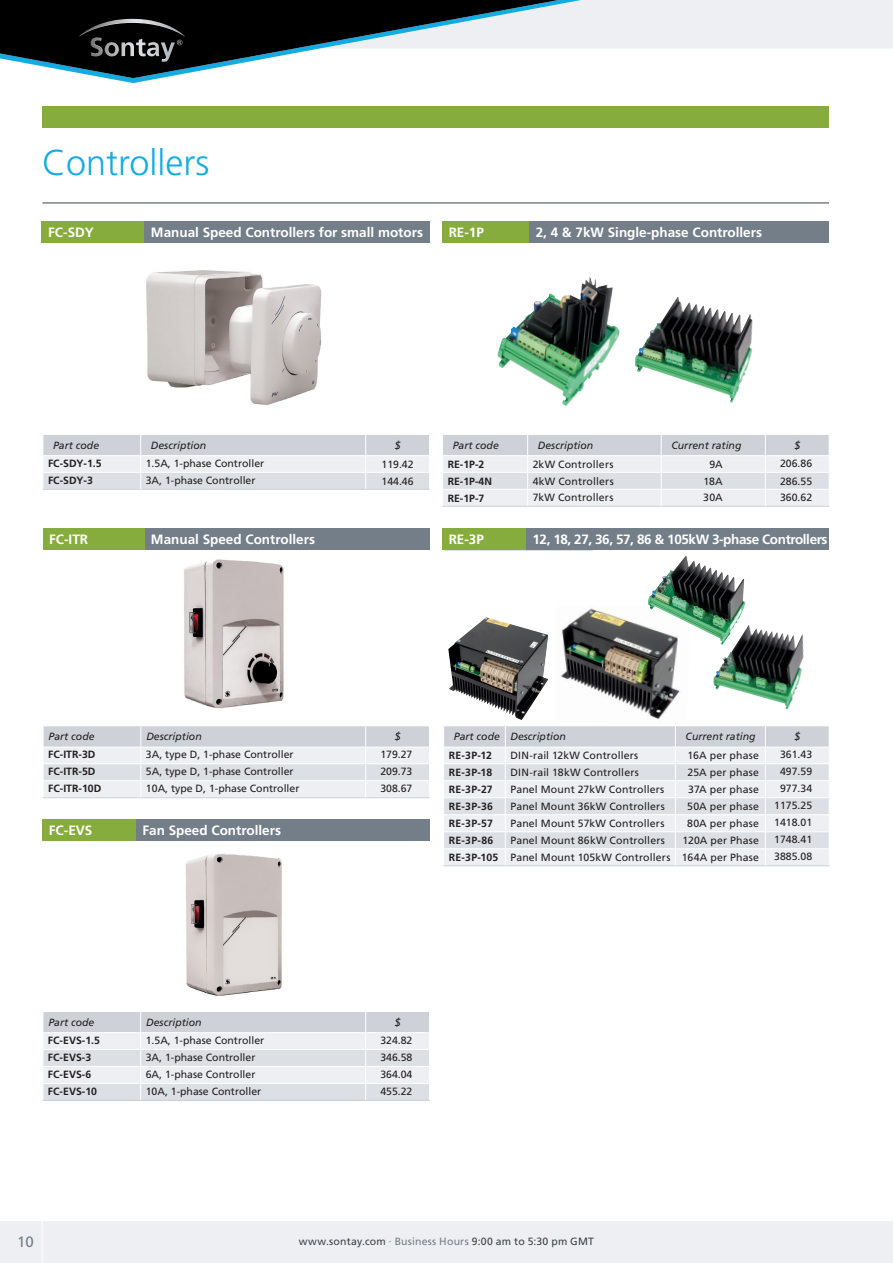
<style>
.page{position:relative;width:893px;height:1263px;background:#fff}
.page>*{position:absolute;margin:0;border:0;box-sizing:border-box;transform-origin:0 0}
.t1{font:300 36px "Frutiger LT Std";color:#14abe3}
.t2{font:15px "Frutiger LT Std";color:#737e89}
.t3{font:700 13.5px "Frutiger LT Std";color:#fff}
.t4{font:700 13.5px "Frutiger LT Std";letter-spacing:-.03em;color:#fff}
.t5{font:10.5px "Frutiger LT Std";letter-spacing:.005em;color:#231f20}
.t6{font:700 10.5px "Frutiger LT Std";color:#231f20}
.t7{font:italic 10.5px "Frutiger LT Std";color:#231f20}
.t8{font:10.5px "Frutiger LT Std";letter-spacing:.02em;color:#3d434b}
.t9{font:10.5px "Frutiger LT Std";letter-spacing:.025em;color:#231f20}
.s1{font-weight:700}
.s2{font-weight:300}
.s3{color:#737e89}
</style>
<div class="page">
<div style="left:650px;top:0;width:243px;height:49px;background:#edeff2"></div>
<svg style="left:106px;top:0;width:544px;height:83px"></svg>
<svg style="left:0;top:0;width:628px;height:78px"></svg>
<img style="left:79px;top:19px;width:106px;height:40px">
<div style="left:0;top:1221px;width:893px;height:42px;background:#edeff2"></div>
<hr style="left:42px;top:1212px;width:1px;height:51px;background:#fff">
<div style="left:42px;top:221px;width:119px;height:21px;background:#87ac3e"></div>
<div style="left:145px;top:221px;width:285px;height:21px;background:#737e89"></div>
<div style="left:442px;top:221px;width:149px;height:21px;background:#87ac3e"></div>
<svg style="left:443px;top:435px;width:386px;height:71px;background:#e1e4e8"></svg>
<hr style="left:765px;top:489px;width:65px;height:1px;background:#fff">
<hr style="left:442px;top:506px;width:86px;height:1px;background:#ced2d8">
<hr style="left:528px;top:506px;width:133px;height:1px;background:#ced2d8">
<hr style="left:661px;top:506px;width:104px;height:1px;background:#ced2d8">
<hr style="left:765px;top:506px;width:65px;height:1px;background:#ced2d8">
<div style="left:529px;top:221px;width:300px;height:21px;background:#737e89"></div>
<hr style="left:42px;top:203px;width:787px;height:1px;background:#3d434b">
<div style="left:43px;top:106px;width:786px;height:22px;background:#87ac3e"></div>
<svg style="left:444px;top:726px;width:385px;height:139px;background:#e3e6ea"></svg>
<hr style="left:443px;top:865px;width:62px;height:1px;background:#ced2d8">
<hr style="left:505px;top:865px;width:170px;height:1px;background:#ced2d8">
<hr style="left:675px;top:865px;width:90px;height:1px;background:#ced2d8">
<hr style="left:765px;top:865px;width:65px;height:1px;background:#ced2d8">
<hr style="left:443px;top:848px;width:62px;height:1px;background:#fff">
<hr style="left:505px;top:848px;width:170px;height:1px;background:#fff">
<hr style="left:675px;top:848px;width:90px;height:1px;background:#fff">
<hr style="left:765px;top:848px;width:65px;height:1px;background:#fff">
<hr style="left:443px;top:780px;width:62px;height:1px;background:#fff">
<hr style="left:505px;top:780px;width:170px;height:1px;background:#fff">
<div style="left:442px;top:528px;width:149px;height:22px;background:#87ac3e"></div>
<div style="left:526px;top:528px;width:303px;height:22px;background:#737e89"></div>
<img style="left:146px;top:270px;width:176px;height:135px">
<div style="left:43px;top:528px;width:149px;height:22px;background:#87ac3e"></div>
<svg style="left:43px;top:726px;width:387px;height:72px;background:#e1e4e8"></svg>
<div style="left:145px;top:528px;width:284px;height:22px;background:#737e89"></div>
<img style="left:184px;top:559px;width:100px;height:150px">
<div style="left:43px;top:820px;width:148px;height:21px;background:#87ac3e"></div>
<hr style="left:43px;top:1100px;width:98px;height:1px;background:#ccced2">
<hr style="left:141px;top:1100px;width:225px;height:1px;background:#ccced2">
<hr style="left:366px;top:1100px;width:64px;height:1px;background:#ced2d8">
<svg style="left:43px;top:1012px;width:386px;height:88px;background:#e0e3e8"></svg>
<div style="left:136px;top:820px;width:294px;height:21px;background:#737e89"></div>
<img style="left:185px;top:853px;width:97px;height:143px">
<hr style="left:43px;top:489px;width:98px;height:1px;background:#ced2d8">
<hr style="left:141px;top:489px;width:225px;height:1px;background:#ced2d8">
<hr style="left:366px;top:489px;width:64px;height:1px;background:#ced2d8">
<svg style="left:43px;top:435px;width:386px;height:54px;background:#dde0e5"></svg>
<img style="left:561px;top:608px;width:119px;height:112px">
<img style="left:448px;top:617px;width:100px;height:103px">
<img style="left:713px;top:625px;width:91px;height:85px">
<img style="left:648px;top:556px;width:98px;height:89px">
<img style="left:497px;top:277px;width:123px;height:129px">
<img style="left:635px;top:297px;width:118px;height:106px">
<h1 class="t1" style="left:42px;top:142px;width:169px">Controllers</h1>
<p class="t3" style="left:48px;top:224px;width:47px">FC-SDY</p>
<p class="t3" style="left:151px;top:224px;width:274px">Manual Speed Controllers for small motors</p>
<p class="t3" style="left:449px;top:224px;width:37px">RE-1P</p>
<p class="t3" style="left:536px;top:224px;width:228px">2, 4 &amp; 7kW Single-phase Controllers</p>
<p class="t7" style="left:53px;top:439px;width:48px">Part code</p>
<p class="t7" style="left:151px;top:439px;width:57px">Description</p>
<p class="t7" style="left:395px;top:439px;width:7px">$</p>
<p class="t6" style="left:48px;top:457px;width:55px">FC-SDY-1.5</p>
<p class="t5" style="left:146px;top:457px;width:120px">1.5A, 1-phase Controller</p>
<p class="t5" style="left:382px;top:458px;width:34px">119.42</p>
<p class="t6" style="left:48px;top:474px;width:46px">FC-SDY-3</p>
<p class="t5" style="left:146px;top:474px;width:111px">3A, 1-phase Controller</p>
<p class="t5" style="left:382px;top:475px;width:34px">144.46</p>
<p class="t7" style="left:453px;top:439px;width:48px">Part code</p>
<p class="t7" style="left:538px;top:439px;width:57px">Description</p>
<p class="t7" style="left:671px;top:439px;width:72px">Current rating</p>
<p class="t7" style="left:794px;top:439px;width:7px">$</p>
<p class="t6" style="left:448px;top:458px;width:38px">RE-1P-2</p>
<p class="t5" style="left:533px;top:458px;width:82px">2kW Controllers</p>
<p class="t5" style="left:709px;top:458px;width:15px">9A</p>
<p class="t5" style="left:780px;top:457px;width:34px">206.86</p>
<p class="t6" style="left:448px;top:475px;width:46px">RE-1P-4N</p>
<p class="t5" style="left:533px;top:475px;width:83px">4kW Controllers</p>
<p class="t5" style="left:703px;top:475px;width:21px">18A</p>
<p class="t5" style="left:780px;top:475px;width:34px">286.55</p>
<p class="t6" style="left:448px;top:492px;width:38px">RE-1P-7</p>
<p class="t5" style="left:533px;top:491px;width:82px">7kW Controllers</p>
<p class="t5" style="left:703px;top:491px;width:21px">30A</p>
<p class="t5" style="left:780px;top:491px;width:34px">360.62</p>
<p class="t3" style="left:49px;top:531px;width:41px">FC-ITR</p>
<p class="t3" style="left:449px;top:531px;width:37px">RE-3P</p>
<p class="t4" style="left:532px;top:531px;width:297px">12, 18, 27, 36, 57, 86 &amp; 105kW 3-phase Controllers</p>
<p class="t3" style="left:151px;top:531px;width:166px">Manual Speed Controllers</p>
<p class="t7" style="left:49px;top:731px;width:48px">Part code</p>
<p class="t7" style="left:146px;top:731px;width:57px">Description</p>
<p class="t7" style="left:395px;top:731px;width:7px">$</p>
<p class="t6" style="left:48px;top:748px;width:49px">FC-ITR-3D</p>
<p class="t5" style="left:146px;top:748px;width:149px">3A, type D, 1-phase Controller</p>
<p class="t5" style="left:380px;top:748px;width:34px">179.27</p>
<p class="t6" style="left:48px;top:765px;width:49px">FC-ITR-5D</p>
<p class="t5" style="left:146px;top:765px;width:149px">5A, type D, 1-phase Controller</p>
<p class="t5" style="left:380px;top:765px;width:34px">209.73</p>
<p class="t6" style="left:48px;top:782px;width:55px">FC-ITR-10D</p>
<p class="t5" style="left:146px;top:782px;width:155px">10A, type D, 1-phase Controller</p>
<p class="t5" style="left:380px;top:782px;width:34px">308.67</p>
<p class="t3" style="left:49px;top:823px;width:45px">FC-EVS</p>
<p class="t3" style="left:142px;top:823px;width:140px">Fan Speed Controllers</p>
<p class="t7" style="left:454px;top:731px;width:113px">Part code Description</p>
<p class="t7" style="left:686px;top:731px;width:72px">Current rating</p>
<p class="t7" style="left:794px;top:731px;width:7px">$</p>
<p class="t6" style="left:449px;top:749px;width:45px">RE-3P-12</p>
<p class="t5" style="left:510px;top:749px;width:129px">DIN-rail 12kW Controllers</p>
<p class="t5" style="left:688px;top:749px;width:73px">16A per phase</p>
<p class="t5" style="left:780px;top:748px;width:34px">361.43</p>
<p class="t6" style="left:449px;top:766px;width:45px">RE-3P-18</p>
<p class="t5" style="left:510px;top:766px;width:130px">DIN-rail 18kW Controllers</p>
<p class="t5" style="left:687px;top:766px;width:73px">25A per phase</p>
<p class="t5" style="left:780px;top:765px;width:34px">497.59</p>
<p class="t6" style="left:449px;top:783px;width:45px">RE-3P-27</p>
<p class="t5" style="left:510px;top:783px;width:155px">Panel Mount 27kW Controllers</p>
<p class="t5" style="left:688px;top:783px;width:72px">37A per phase</p>
<p class="t5" style="left:780px;top:782px;width:34px">977.34</p>
<p class="t6" style="left:449px;top:800px;width:46px">RE-3P-36</p>
<p class="t5" style="left:510px;top:800px;width:156px">Panel Mount 36kW Controllers</p>
<p class="t9" style="left:687px;top:800px;width:73px">50A per phase</p>
<p class="t5" style="left:774px;top:799px;width:39px">1175.25</p>
<p class="t6" style="left:449px;top:817px;width:46px">RE-3P-57</p>
<p class="t5" style="left:510px;top:817px;width:156px">Panel Mount 57kW Controllers</p>
<p class="t9" style="left:687px;top:817px;width:73px">80A per phase</p>
<p class="t5" style="left:774px;top:816px;width:39px">1418.01</p>
<p class="t6" style="left:449px;top:834px;width:46px">RE-3P-86</p>
<p class="t5" style="left:510px;top:834px;width:156px">Panel Mount 86kW Controllers</p>
<p class="t5" style="left:683px;top:834px;width:78px">120A per Phase</p>
<p class="t5" style="left:774px;top:833px;width:39px">1748.41</p>
<p class="t5" style="left:449px;top:851px;width:312px"><span class="s1">RE-3P-105</span> Panel Mount 105kW Controllers 164A per Phase</p>
<p class="t5" style="left:774px;top:850px;width:39px">3885.08</p>
<p class="t7" style="left:48px;top:1016px;width:48px">Part code</p>
<p class="t7" style="left:146px;top:1016px;width:57px">Description</p>
<p class="t7" style="left:395px;top:1016px;width:7px">$</p>
<p class="t6" style="left:48px;top:1034px;width:53px">FC-EVS-1.5</p>
<p class="t5" style="left:146px;top:1034px;width:120px">1.5A, 1-phase Controller</p>
<p class="t5" style="left:380px;top:1034px;width:34px">324.82</p>
<p class="t6" style="left:48px;top:1051px;width:45px">FC-EVS-3</p>
<p class="t5" style="left:146px;top:1051px;width:111px">3A, 1-phase Controller</p>
<p class="t5" style="left:380px;top:1051px;width:34px">346.58</p>
<p class="t6" style="left:48px;top:1068px;width:45px">FC-EVS-6</p>
<p class="t5" style="left:146px;top:1068px;width:111px">6A, 1-phase Controller</p>
<p class="t5" style="left:380px;top:1068px;width:34px">364.04</p>
<p class="t6" style="left:48px;top:1085px;width:51px">FC-EVS-10</p>
<p class="t5" style="left:146px;top:1085px;width:117px">10A, 1-phase Controller</p>
<p class="t5" style="left:380px;top:1085px;width:34px">455.22</p>
<h2 class="t2" style="left:17px;top:1233px;width:18px">10</h2>
<p class="t8" style="left:299px;top:1235px;width:297px">www.sontay.com <span class="s2">·</span> <span class="s3">Business Hours</span> 9:00 am to 5:30 pm GMT</p>
</div>
